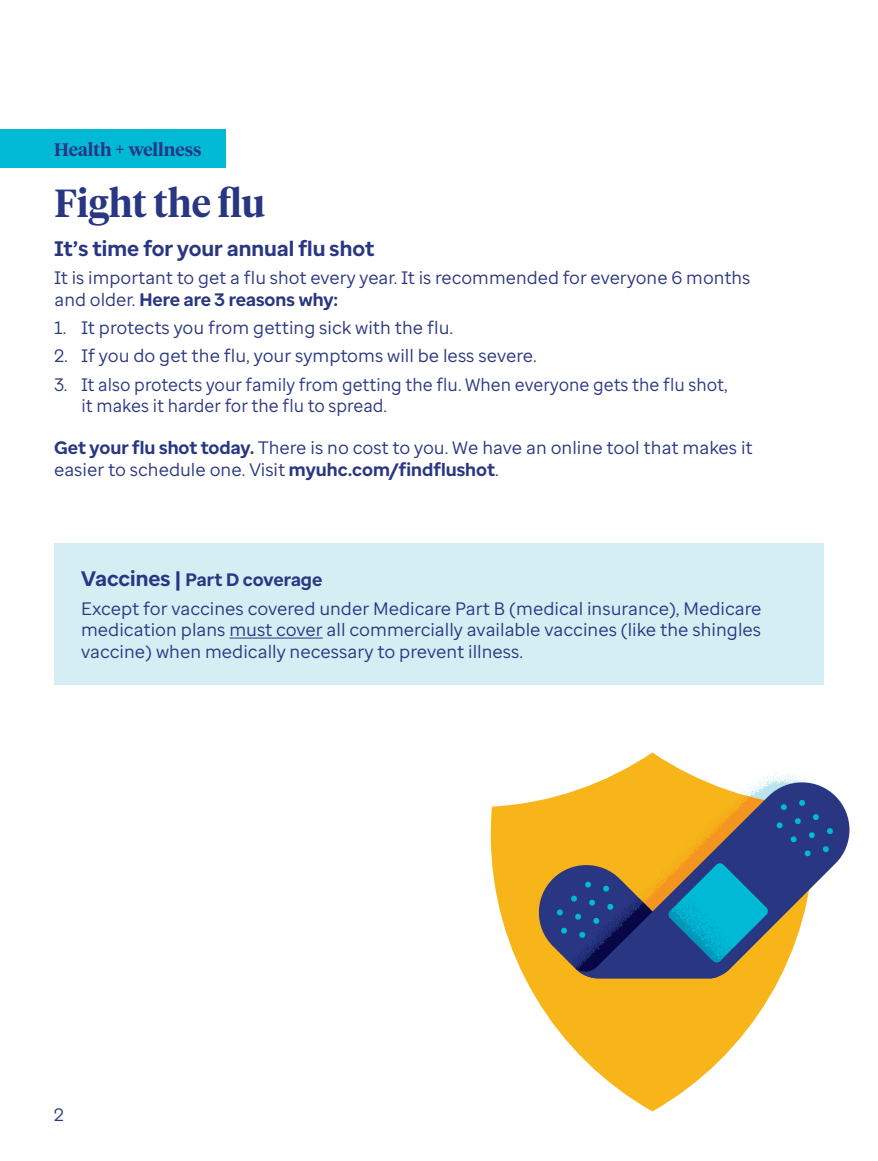
<style>
.page{position:relative;width:878px;height:1161px;background:#fff}
.page>*{position:absolute;margin:0;border:0;box-sizing:border-box;transform-origin:0 0}
.Headline{font:600 39px "UHC Serif Headline";color:#293682;scale:.96 1}
.Subhead{font:700 21px "Enterprise Sans";color:#293682}
.BodyCopy{font:18px/21.6px "Enterprise Sans";color:#293682}
.IconCTA{font:18px/21.6px "Enterprise Sans";color:#293682}
.BodyCopy-2{font:18px/21.6px "Enterprise Sans";color:#293682;scale:.96 1}
.Subhead-2{font:700 18px "Enterprise Sans";color:#293682}
.t1{font:600 18px "UHC Serif Headline";color:#293682}
.s1{font-weight:700}
.s2{font-size:21px}
</style>
<div class="page">
<svg style="left:491px;top:752px;width:289px;height:359px"></svg>
<svg style="left:833px;top:794px;width:16px;height:72px"></svg>
<svg style="left:534px;top:771px;width:299px;height:207px;background:#8c886e"></svg>
<div style="left:0;top:130px;width:225px;height:38px;background:#00bad5"></div>
<div style="left:54px;top:543px;width:770px;height:142px;background:#d5eef4"></div>
<hr style="left:229px;top:638px;width:94px;height:1px;background:#293682">
<p class="t1" style="left:54px;top:137px;width:149px">Health + wellness</p>
<p class="Headline" style="left:54px;top:176px;width:221px">Fight the flu</p>
<p class="Subhead" style="left:54px;top:235px;width:321px">It’s time for your annual flu shot</p>
<p class="BodyCopy" style="left:54px;top:267px;width:697px">It is important to get a flu shot every year. It is recommended for everyone 6 months and older. <span class="s1">Here are 3 reasons why:</span></p>
<p class="BodyCopy" style="left:54px;top:317px;width:400px">1. It protects you from getting sick with the flu.</p>
<p class="BodyCopy" style="left:54px;top:345px;width:484px">2. If you do get the flu, your symptoms will be less severe.</p>
<p class="BodyCopy-2" style="left:81px;top:374px;width:674px;text-indent:-27px">3. It also protects your family from getting the flu. When everyone gets the flu shot, it makes it harder for the flu to spread.</p>
<p class="IconCTA" style="left:54px;top:437px;width:700px"><span class="s1">Get your flu shot today.</span> There is no cost to you. We have an online tool that makes it easier to schedule one. Visit <span class="s1">myuhc.com/findflushot</span>.</p>
<p class="Subhead-2" style="left:81px;top:568px;width:243px"><span class="s2">Vaccines |</span> Part D coverage</p>
<p class="BodyCopy" style="left:81px;top:597px;width:682px;text-align:justify">Except for vaccines covered under Medicare Part B (medical insurance), Medicare medication plans must cover all commercially available vaccines (like the shingles vaccine) when medically necessary to prevent illness.</p>
<p class="BodyCopy" style="left:54px;top:1103px;width:11px">2</p>
</div>
